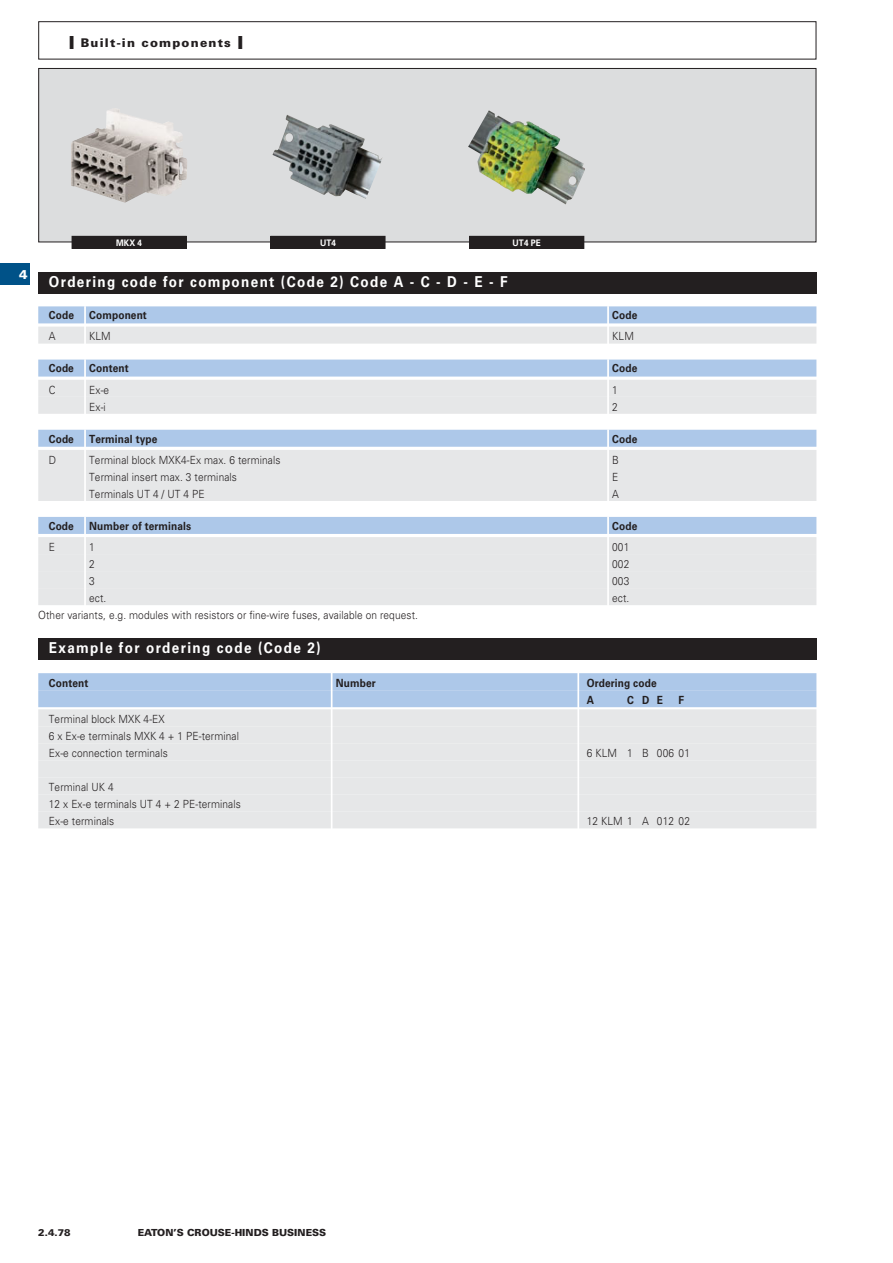
<style>
.page{position:relative;width:893px;height:1263px;background:#fff}
.page>*{position:absolute;margin:0;border:0;box-sizing:border-box;transform-origin:0 0}
.t1{font:700 15px "Univers LT Pro 65";letter-spacing:.1em;color:#fff;scale:.9 1}
.t2{font:900 12.75px "Univers LT Pro 75";color:#fff}
.t3{font:900 12px "Univers LT Pro 75";letter-spacing:.1em;color:#231f20}
.t4{font:300 11.25px/17px "Univers LT Pro 45";letter-spacing:.01em;color:#231f20;scale:.9 1}
.t5{font:700 11.25px/17px "Univers LT Pro 65";letter-spacing:.01em;color:#231f20;scale:.9 1}
.t6{font:900 9.75px "Univers LT Pro 75";color:#231f20}
.t7{font:700 9px "Univers LT Pro 65";letter-spacing:.01em;color:#fff;scale:.9 1}
.s1{font-size:18px}
</style>
<div class="page">
<div style="left:0;top:264px;width:30px;height:21px;background:#005288"></div>
<div style="left:38px;top:21px;width:778px;height:39px;border:1px solid #231f20"></div>
<div style="left:39px;top:68px;width:777px;height:174px;background:#dcddde"></div>
<div style="left:38px;top:68px;width:778px;height:174px;border:1px solid #231f20"></div>
<img style="left:71px;top:108px;width:116px;height:95px">
<div style="left:72px;top:236px;width:114px;height:12px;background:#231f20"></div>
<div style="left:72px;top:236px;width:115px;height:13px;border:1px solid #231f20"></div>
<img style="left:273px;top:115px;width:109px;height:84px">
<div style="left:271px;top:236px;width:114px;height:12px;background:#231f20"></div>
<div style="left:271px;top:236px;width:114px;height:13px;border:1px solid #231f20"></div>
<img style="left:468px;top:110px;width:117px;height:95px">
<div style="left:470px;top:236px;width:114px;height:12px;background:#231f20"></div>
<div style="left:469px;top:236px;width:115px;height:13px;border:1px solid #231f20"></div>
<div style="left:38px;top:272px;width:778px;height:21px;background:#231f20"></div>
<div style="left:38px;top:306px;width:778px;height:17px;background:#adc8e9"></div>
<div style="left:38px;top:327px;width:778px;height:17px;background:#e6e7e8"></div>
<div style="left:38px;top:360px;width:778px;height:17px;background:#adc8e9"></div>
<div style="left:38px;top:380px;width:778px;height:17px;background:#e6e7e8"></div>
<div style="left:38px;top:397px;width:778px;height:17px;background:#e6e7e8"></div>
<div style="left:38px;top:430px;width:778px;height:17px;background:#adc8e9"></div>
<div style="left:38px;top:450px;width:778px;height:17px;background:#e6e7e8"></div>
<div style="left:38px;top:467px;width:778px;height:17px;background:#e6e7e8"></div>
<div style="left:38px;top:484px;width:778px;height:17px;background:#e6e7e8"></div>
<div style="left:38px;top:517px;width:778px;height:17px;background:#adc8e9"></div>
<div style="left:38px;top:537px;width:778px;height:17px;background:#e6e7e8"></div>
<div style="left:38px;top:554px;width:778px;height:17px;background:#e6e7e8"></div>
<div style="left:38px;top:571px;width:778px;height:17px;background:#e6e7e8"></div>
<div style="left:38px;top:588px;width:778px;height:17px;background:#e6e7e8"></div>
<hr style="left:607px;top:306px;width:2px;height:38px;background:#fff">
<hr style="left:84px;top:306px;width:2px;height:38px;background:#fff">
<hr style="left:607px;top:359px;width:2px;height:56px;background:#fff">
<hr style="left:84px;top:359px;width:2px;height:56px;background:#fff">
<hr style="left:607px;top:429px;width:2px;height:73px;background:#fff">
<hr style="left:84px;top:429px;width:2px;height:73px;background:#fff">
<hr style="left:607px;top:517px;width:2px;height:89px;background:#fff">
<hr style="left:84px;top:517px;width:2px;height:89px;background:#fff">
<div style="left:38px;top:638px;width:778px;height:21px;background:#231f20"></div>
<div style="left:38px;top:673px;width:778px;height:17px;background:#adc8e9"></div>
<div style="left:38px;top:690px;width:778px;height:17px;background:#adc8e9"></div>
<div style="left:38px;top:709px;width:778px;height:17px;background:#e6e7e8"></div>
<div style="left:38px;top:726px;width:778px;height:17px;background:#e6e7e8"></div>
<div style="left:38px;top:743px;width:778px;height:17px;background:#e6e7e8"></div>
<div style="left:38px;top:760px;width:778px;height:17px;background:#e6e7e8"></div>
<div style="left:38px;top:777px;width:778px;height:17px;background:#e6e7e8"></div>
<div style="left:38px;top:794px;width:778px;height:17px;background:#e6e7e8"></div>
<div style="left:38px;top:811px;width:778px;height:17px;background:#e6e7e8"></div>
<hr style="left:331px;top:673px;width:2px;height:157px;background:#fff">
<hr style="left:577px;top:673px;width:2px;height:157px;background:#fff">
<p class="t3" style="left:69px;top:37px;width:176px"><span class="s1">I</span> Built-in components <span class="s1">I</span></p>
<p class="t2" style="left:19px;top:268px;width:10px">4</p>
<p class="t7" style="left:116px;top:239px;width:30px">MKX 4</p>
<p class="t7" style="left:320px;top:239px;width:19px">UT4</p>
<p class="t7" style="left:513px;top:239px;width:33px">UT4 PE</p>
<h1 class="t1" style="left:49px;top:277px;width:511px">Ordering code for component (Code 2) Code A - C - D - E - F</h1>
<p class="t5" style="left:49px;top:308px;width:29px">Code</p>
<p class="t5" style="left:89px;top:308px;width:66px">Component</p>
<p class="t5" style="left:612px;top:308px;width:29px">Code</p>
<p class="t4" style="left:49px;top:329px;width:9px">A</p>
<p class="t4" style="left:89px;top:329px;width:25px">KLM</p>
<p class="t4" style="left:612px;top:329px;width:25px">KLM</p>
<p class="t5" style="left:49px;top:361px;width:29px">Code</p>
<p class="t5" style="left:89px;top:361px;width:45px">Content</p>
<p class="t5" style="left:612px;top:361px;width:29px">Code</p>
<p class="t4" style="left:49px;top:382px;width:9px">C</p>
<p class="t4" style="left:89px;top:382px;width:24px">Ex-e</p>
<p class="t4" style="left:612px;top:382px;width:8px">1</p>
<p class="t4" style="left:89px;top:399px;width:20px">Ex-i</p>
<p class="t4" style="left:612px;top:399px;width:8px">2</p>
<p class="t5" style="left:49px;top:431px;width:29px">Code</p>
<p class="t5" style="left:89px;top:431px;width:77px">Terminal type</p>
<p class="t5" style="left:612px;top:431px;width:29px">Code</p>
<p class="t4" style="left:49px;top:452px;width:10px">D</p>
<p class="t4" style="left:89px;top:452px;width:214px">Terminal block MXK4-Ex max. 6 terminals</p>
<p class="t4" style="left:612px;top:452px;width:9px">B</p>
<p class="t4" style="left:89px;top:469px;width:166px">Terminal insert max. 3 terminals</p>
<p class="t4" style="left:612px;top:469px;width:8px">E</p>
<p class="t4" style="left:89px;top:486px;width:130px">Terminals UT 4 / UT 4 PE</p>
<p class="t4" style="left:612px;top:486px;width:9px">A</p>
<p class="t5" style="left:49px;top:519px;width:29px">Code</p>
<p class="t5" style="left:89px;top:519px;width:115px">Number of terminals</p>
<p class="t5" style="left:612px;top:519px;width:29px">Code</p>
<p class="t4" style="left:49px;top:539px;width:8px">E</p>
<p class="t4" style="left:89px;top:539px;width:8px">1</p>
<p class="t4" style="left:612px;top:539px;width:20px">001</p>
<p class="t4" style="left:89px;top:556px;width:8px">2</p>
<p class="t4" style="left:612px;top:556px;width:20px">002</p>
<p class="t4" style="left:89px;top:573px;width:8px">3</p>
<p class="t4" style="left:612px;top:573px;width:20px">003</p>
<p class="t4" style="left:89px;top:590px;width:21px">ect.</p>
<p class="t4" style="left:612px;top:590px;width:21px">ect.</p>
<p class="t4" style="left:38px;top:607px;width:423px">Other variants, e.g. modules with resistors or fine-wire fuses, available on request.</p>
<h1 class="t1" style="left:49px;top:642px;width:304px">Example for ordering code (Code 2)</h1>
<p class="t5" style="left:49px;top:676px;width:45px">Content</p>
<p class="t5" style="left:336px;top:676px;width:46px">Number</p>
<p class="t5" style="left:587px;top:676px;width:79px">Ordering code<br>A</p>
<p class="t5" style="left:627px;top:693px;width:41px">C D E</p>
<p class="t5" style="left:679px;top:693px;width:8px">F</p>
<p class="t4" style="left:49px;top:712px;width:213px">Terminal block MXK 4-EX<br>6 x Ex-e terminals MXK 4 + 1 PE-terminal<br>Ex-e connection terminals</p>
<p class="t4" style="left:49px;top:780px;width:215px">Terminal UK 4<br>12 x Ex-e terminals UT 4 + 2 PE-terminals<br>Ex-e terminals</p>
<p class="t4" style="left:587px;top:746px;width:116px">6 KLM 1 B 006 01</p>
<p class="t4" style="left:587px;top:814px;width:116px">12 KLM 1 A 012 02</p>
<p class="t6" style="left:38px;top:1228px;width:34px">2.4.78</p>
<p class="t6" style="left:138px;top:1228px;width:190px">EATON’S CROUSE-HINDS BUSINESS</p>
</div>
